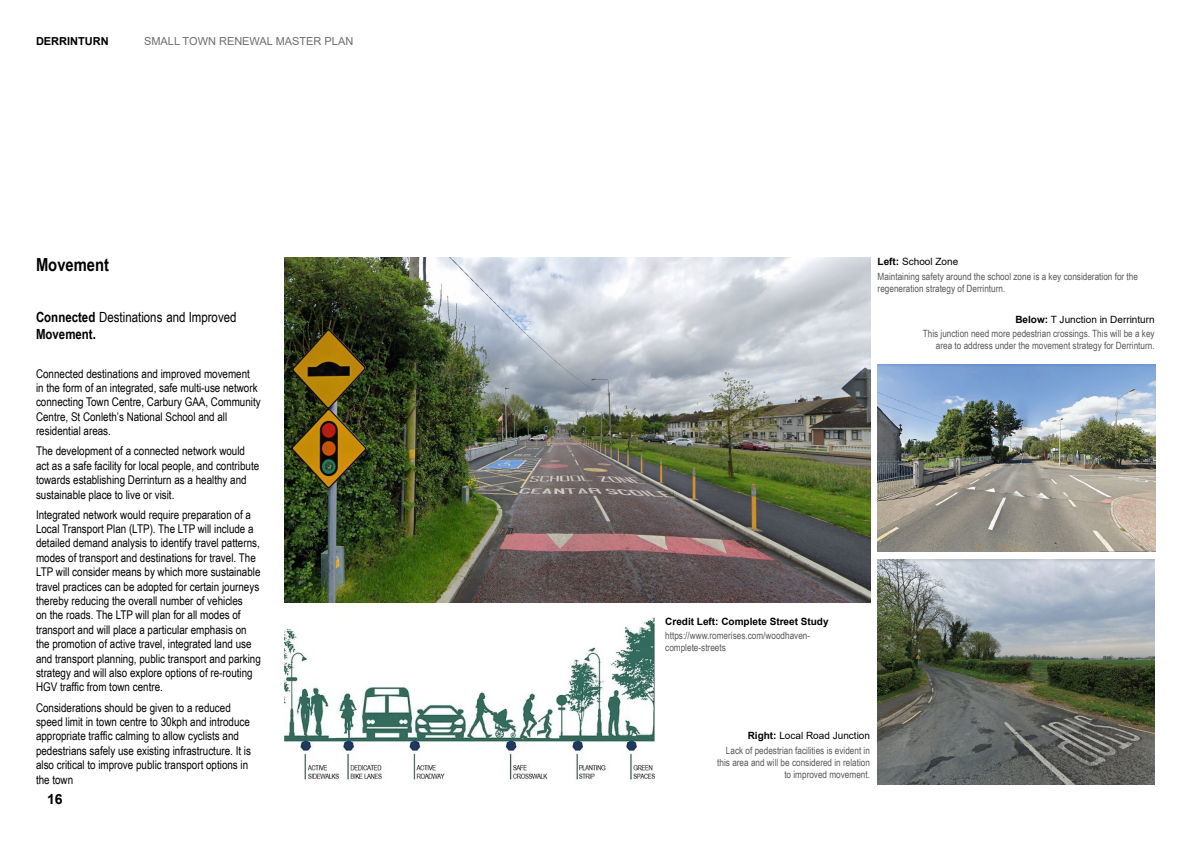
<style>
.page{position:relative;width:1191px;height:842px;background:#fff}
.page>*{position:absolute;margin:0;border:0;box-sizing:border-box;transform-origin:0 0}
.Heading_2{font:700 18px "Arial Narrow";color:#000}
.t1{font:14px/16.8px "Arial Narrow";color:#000}
.t2{font:700 14px "Arial";color:#000}
.t3{font:12px/14.4px "Arial Narrow";color:#000}
.t4{font:11px "Arial";color:#6d6e71}
.t5{font:700 11px "Arial";color:#000}
.t6{font:10px/12px "Arial Narrow";color:#58595b}
.t7{font:10px "Arial";color:#000}
.t8{font:700 10px "Arial";color:#000}
.s1{font-weight:700}
</style>
<div class="page">
<img style="left:285px;top:257px;width:585px;height:345px">
<img style="left:285px;top:617px;width:370px;height:164px">
<img style="left:877px;top:365px;width:279px;height:186px">
<img style="left:877px;top:560px;width:278px;height:224px">
<p class="t5" style="left:36px;top:33px;width:74px">DERRINTURN</p>
<p class="t4" style="left:144px;top:33px;width:211px">SMALL TOWN RENEWAL MASTER PLAN</p>
<p class="Heading_2" style="left:36px;top:251px;width:74px">Movement</p>
<p class="t1" style="left:36px;top:308px;width:202px"><span class="s1">Connected</span> Destinations and Improved<br><span class="s1">Movement.</span></p>
<p class="t3" style="left:36px;top:366px;width:226px">Connected destinations and improved movement<br>in the form of an integrated, safe multi-use network connecting Town Centre, Carbury GAA, Community Centre, St Conleth’s National School and all residential areas.</p>
<p class="t3" style="left:36px;top:443px;width:225px">The development of a connected network would act as a safe facility for local people, and contribute towards establishing Derrinturn as a healthy and sustainable place to live or visit.</p>
<p class="t3" style="left:36px;top:507px;width:226px">Integrated network would require preparation of a Local Transport Plan (LTP). The LTP will include a detailed demand analysis to identify travel patterns, modes of transport and destinations for travel. The LTP will consider means by which more sustainable travel practices can be adopted for certain journeys thereby reducing the overall number of vehicles<br>on the roads. The LTP will plan for all modes of transport and will place a particular emphasis on the promotion of active travel, integrated land use and transport planning, public transport and parking strategy and will also explore options of re-routing HGV traffic from town centre.</p>
<p class="t3" style="left:36px;top:700px;width:216px">Considerations should be given to a reduced speed limit in town centre to 30kph and introduce appropriate traffic calming to allow cyclists and pedestrians safely use existing infrastructure. It is also critical to improve public transport options in the town</p>
<p class="t2" style="left:47px;top:789px;width:17px">16</p>
<p class="t7" style="left:877px;top:254px;width:82px"><span class="s1">Left:</span> School Zone</p>
<p class="t6" style="left:877px;top:270px;width:262px">Maintaining safety around the school zone is a key consideration for the regeneration strategy of Derrinturn.</p>
<p class="t7" style="left:1015px;top:312px;width:141px"><span class="s1">Below:</span> T Junction in Derrinturn</p>
<p class="t6" style="left:922px;top:327px;width:233px;text-align:right">This junction need more pedestrian crossings. This will be a key area to address under the movement strategy for Derrinturn.</p>
<p class="t8" style="left:665px;top:614px;width:165px">Credit Left: Complete Street Study</p>
<p class="t6" style="left:665px;top:629px;width:146px">https://www.romerises.com/woodhaven&shy;complete-streets</p>
<p class="t7" style="left:747px;top:728px;width:124px"><span class="s1">Right:</span> Local Road Junction</p>
<p class="t6" style="left:717px;top:744px;width:154px;text-align:right">Lack of pedestrian facilities is evident in this area and will be considered in relation to improved movement.</p>
</div>
